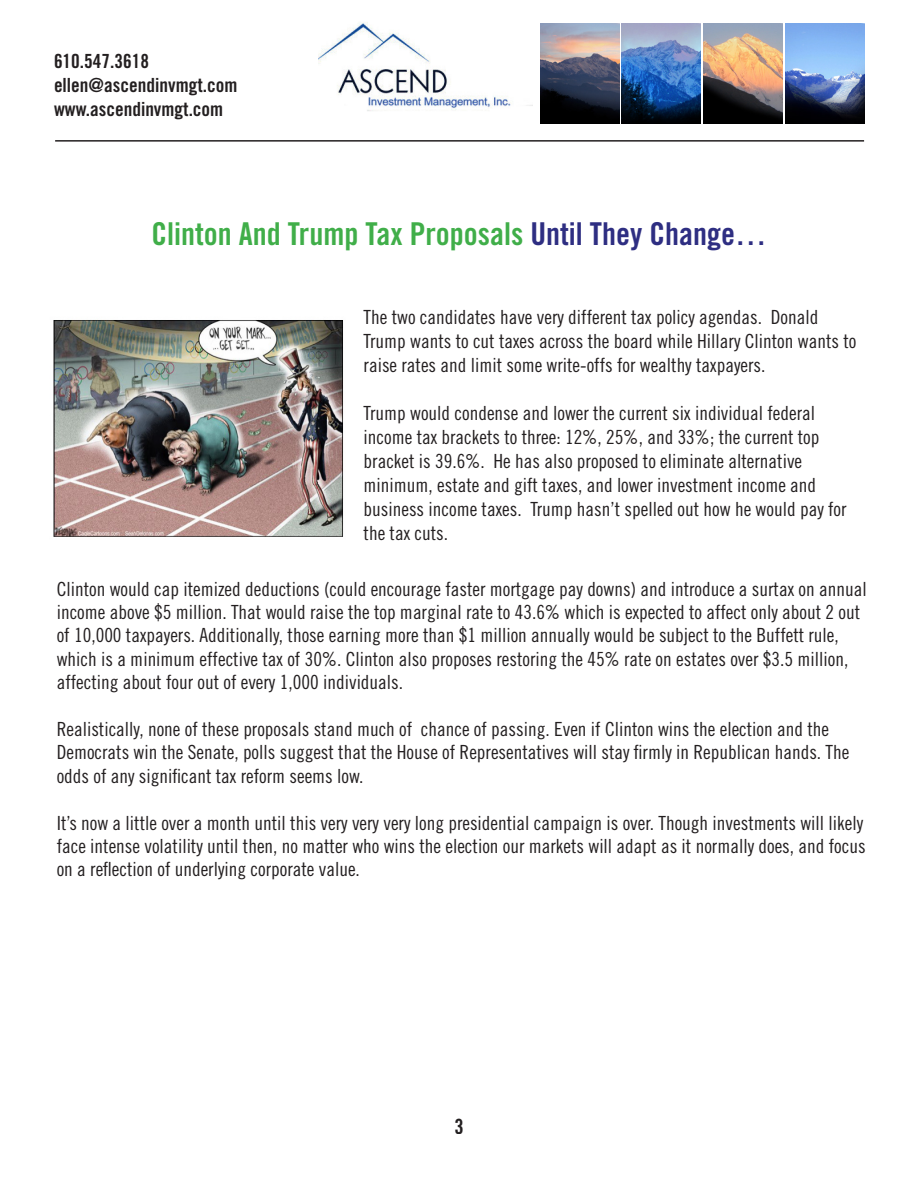
<style>
.page{position:relative;width:918px;height:1188px;background:#fff}
.page>*{position:absolute;margin:0;border:0;box-sizing:border-box;transform-origin:0 0}
.t1{font:31.5px "Trade Gothic Bold Cond Twenty";color:#40ae49}
.t2{font:21px "Trade Gothic Bold Cond Twenty";color:#231f20}
.t3{font:19.5px/23.4px "Trade Gothic Cond Eighteen";color:#231f20}
.t4{font:19.5px/24px "Trade Gothic Bold Cond Twenty";color:#231f20}
.s1{color:#2e2e82}
</style>
<div class="page">
<img style="left:541px;top:23px;width:78px;height:101px">
<img style="left:622px;top:23px;width:79px;height:101px">
<img style="left:703px;top:23px;width:79px;height:101px">
<img style="left:785px;top:23px;width:79px;height:101px">
<img style="left:318px;top:22px;width:214px;height:89px">
<hr style="left:55px;top:140px;width:809px;height:2px;background:#231f20">
<img style="left:53px;top:320px;width:290px;height:217px">
<div style="left:310px;top:98px;width:34px;height:29px;background:#fff"></div>
<div style="left:490px;top:109px;width:27px;height:15px;background:#fff"></div>
<p class="t4" style="left:54px;top:49px;width:185px">610.547.3618 ellen@ascendinvmgt.com www.ascendinvmgt.com</p>
<h1 class="t1" style="left:151px;top:215px;width:617px">Clinton And Trump Tax Proposals <span class="s1">Until They Change…</span></h1>
<p class="t3" style="left:364px;top:305px;width:494px;line-height:24px">The two candidates have very different tax policy agendas. Donald<br>Trump wants to cut taxes across the board while Hillary Clinton wants to raise rates and limit some write-offs for wealthy taxpayers.</p>
<p class="t3" style="left:364px;top:401px;width:485px;line-height:24px">Trump would condense and lower the current six individual federal income tax brackets to three: 12%, 25%, and 33%; the current top bracket is 39.6%. He has also proposed to eliminate alternative minimum, estate and gift taxes, and lower investment income and business income taxes. Trump hasn’t spelled out how he would pay for the tax cuts.</p>
<p class="t3" style="left:57px;top:577px;width:811px">Clinton would cap itemized deductions (could encourage faster mortgage pay downs) and introduce a surtax on annual income above $5 million. That would raise the top marginal rate to 43.6% which is expected to affect only about 2 out of 10,000 taxpayers. Additionally, those earning more than $1 million annually would be subject to the Buffett rule, which is a minimum effective tax of 30%. Clinton also proposes restoring the 45% rate on estates over $3.5 million, affecting about four out of every 1,000 individuals.</p>
<p class="t3" style="left:57px;top:717px;width:794px">Realistically, none of these proposals stand much of chance of passing. Even if Clinton wins the election and the<br>Democrats win the Senate, polls suggest that the House of Representatives will stay firmly in Republican hands. The odds of any significant tax reform seems low.</p>
<p class="t3" style="left:57px;top:811px;width:811px">It’s now a little over a month until this very very very long presidential campaign is over. Though investments will likely face intense volatility until then, no matter who wins the election our markets will adapt as it normally does, and focus on a reflection of underlying corporate value.</p>
<p class="t2" style="left:454px;top:1113px;width:11px">3</p>
</div>
